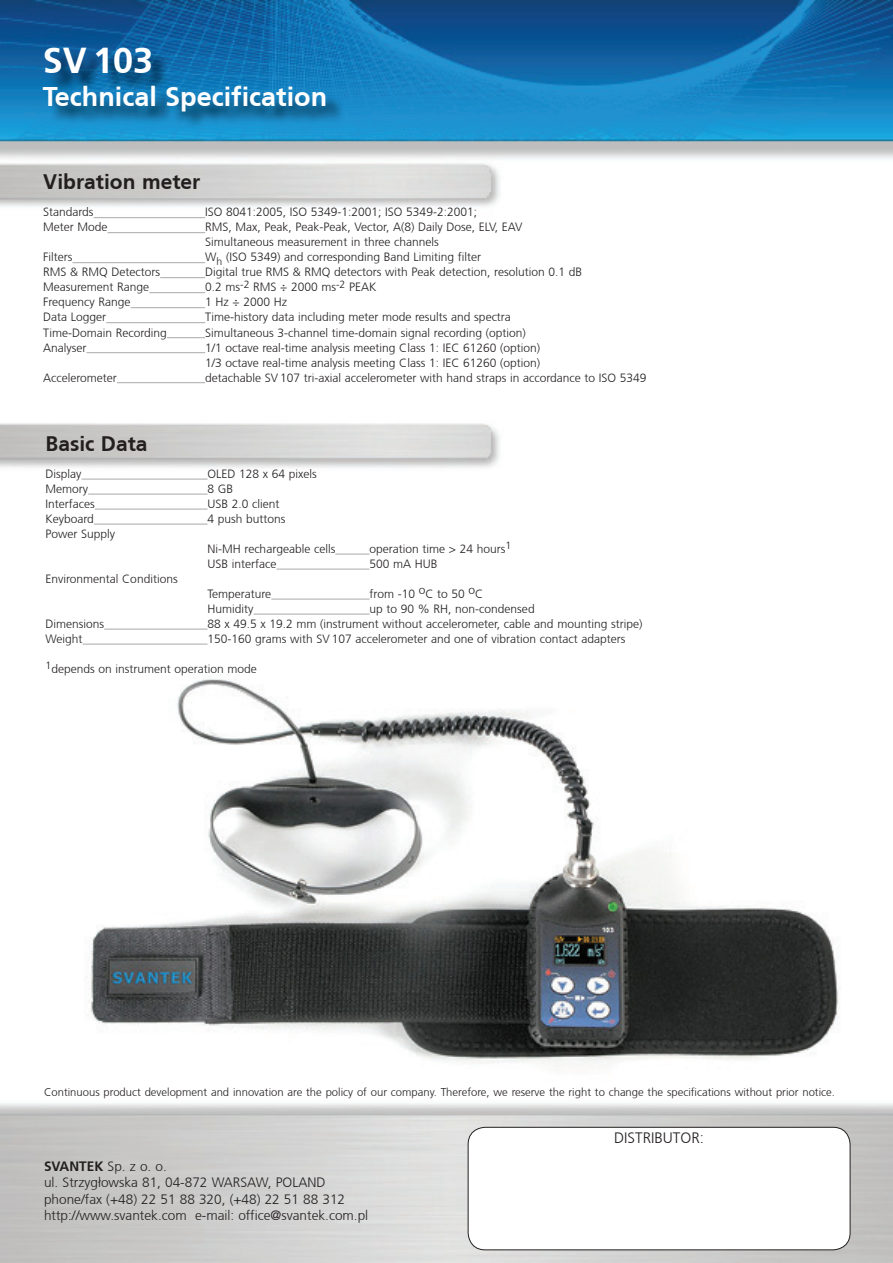
<style>
.page{position:relative;width:893px;height:1263px;background:#fff}
.page>*{position:absolute;margin:0;border:0;box-sizing:border-box;transform-origin:0 0}
.t1{font:700 36px "Frutiger CE";color:#fff}
.t2{font:700 27px "Frutiger CE";color:#fff}
.t3{font:700 21px "Frutiger CE";color:#231f20}
.t4{font:300 15.15px "Frutiger CE";color:#231f20}
.t5{font:300 13.65px/16.4px "Frutiger CE";color:#231f20}
.t6{font:300 12px/15px "Frutiger CE";color:#231f20}
.t7{font:300 11.25px "Frutiger CE";color:#231f20}
.s1{font-weight:700}
</style>
<div class="page">
<img style="left:0;top:0;width:893px;height:1263px">
<img style="left:46px;top:50px;width:298px;height:80px">
<div style="left:468px;top:1127px;width:382px;height:123px;background:#fff;border-radius:17px"></div>
<div style="left:468px;top:1127px;width:382px;height:123px;border:1px solid #231f20;border-radius:17px"></div>
<hr style="left:94px;top:217px;width:111px;height:1px;background:#a8a9ad">
<hr style="left:108px;top:232px;width:97px;height:1px;background:#a8a9ad">
<hr style="left:72px;top:262px;width:133px;height:1px;background:#a8a9ad">
<hr style="left:160px;top:277px;width:45px;height:1px;background:#a8a9ad">
<hr style="left:149px;top:292px;width:56px;height:1px;background:#a8a9ad">
<hr style="left:131px;top:307px;width:74px;height:1px;background:#a8a9ad">
<hr style="left:106px;top:322px;width:99px;height:1px;background:#a8a9ad">
<hr style="left:167px;top:337px;width:38px;height:1px;background:#a8a9ad">
<hr style="left:87px;top:352px;width:118px;height:1px;background:#a8a9ad">
<hr style="left:117px;top:382px;width:88px;height:1px;background:#a8a9ad">
<hr style="left:82px;top:479px;width:126px;height:1px;background:#a8a9ad">
<hr style="left:88px;top:494px;width:120px;height:1px;background:#a8a9ad">
<hr style="left:95px;top:509px;width:113px;height:1px;background:#a8a9ad">
<hr style="left:94px;top:524px;width:114px;height:1px;background:#a8a9ad">
<hr style="left:335px;top:554px;width:35px;height:1px;background:#a8a9ad">
<hr style="left:277px;top:569px;width:93px;height:1px;background:#a8a9ad">
<hr style="left:271px;top:599px;width:99px;height:1px;background:#a8a9ad">
<hr style="left:254px;top:614px;width:116px;height:1px;background:#a8a9ad">
<hr style="left:104px;top:629px;width:104px;height:1px;background:#a8a9ad">
<hr style="left:83px;top:644px;width:125px;height:1px;background:#a8a9ad">
<h1 class="t1" style="left:43px;top:39px;width:112px">SV 103</h1>
<h2 class="t2" style="left:43px;top:80px;width:286px">Technical Specification</h2>
<h3 class="t3" style="left:43px;top:170px;width:159px">Vibration meter</h3>
<p class="t6" style="left:43px;top:205px;width:52px">Standards</p>
<p class="t6" style="left:205px;top:205px;width:273px">ISO 8041:2005, ISO 5349-1:2001; ISO 5349-2:2001;</p>
<p class="t6" style="left:43px;top:220px;width:66px">Meter Mode</p>
<p class="t6" style="left:205px;top:220px;width:319px">RMS, Max, Peak, Peak-Peak, Vector, A(8) Daily Dose, ELV, EAV<br>Simultaneous measurement in three channels</p>
<p class="t6" style="left:43px;top:250px;width:31px">Filters</p>
<p class="t6" style="left:205px;top:250px;width:278px">W<sub>h</sub> (ISO 5349) and corresponding Band Limiting filter</p>
<p class="t6" style="left:43px;top:265px;width:119px">RMS &amp; RMQ Detectors</p>
<p class="t6" style="left:205px;top:265px;width:378px">Digital true RMS &amp; RMQ detectors with Peak detection, resolution 0.1 dB</p>
<p class="t6" style="left:43px;top:280px;width:108px">Measurement Range</p>
<p class="t6" style="left:205px;top:280px;width:173px">0.2 ms<sup>-2</sup> RMS ÷ 2000 ms<sup>-2</sup> PEAK</p>
<p class="t6" style="left:43px;top:295px;width:89px">Frequency Range</p>
<p class="t6" style="left:205px;top:295px;width:83px">1 Hz ÷ 2000 Hz</p>
<p class="t6" style="left:43px;top:310px;width:65px">Data Logger</p>
<p class="t6" style="left:205px;top:310px;width:307px">Time-history data including meter mode results and spectra</p>
<p class="t6" style="left:43px;top:325px;width:125px">Time-Domain Recording</p>
<p class="t6" style="left:205px;top:325px;width:322px">Simultaneous 3-channel time-domain signal recording (option)</p>
<p class="t6" style="left:43px;top:340px;width:45px">Analyser</p>
<p class="t6" style="left:205px;top:340px;width:336px">1/1 octave real-time analysis meeting Class 1: IEC 61260 (option)<br>1/3 octave real-time analysis meeting Class 1: IEC 61260 (option)</p>
<p class="t6" style="left:43px;top:370px;width:75px">Accelerometer</p>
<p class="t6" style="left:205px;top:370px;width:443px">detachable SV 107 tri-axial accelerometer with hand straps in accordance to ISO 5349</p>
<h3 class="t3" style="left:46px;top:431px;width:104px">Basic Data</h3>
<p class="t6" style="left:46px;top:466px;width:37px">Display</p>
<p class="t6" style="left:208px;top:466px;width:111px">OLED 128 x 64 pixels</p>
<p class="t6" style="left:46px;top:481px;width:44px">Memory</p>
<p class="t6" style="left:208px;top:481px;width:27px">8 GB</p>
<p class="t6" style="left:46px;top:496px;width:51px">Interfaces</p>
<p class="t6" style="left:208px;top:496px;width:74px">USB 2.0 client</p>
<p class="t6" style="left:46px;top:511px;width:50px">Keyboard</p>
<p class="t6" style="left:208px;top:511px;width:80px">4 push buttons</p>
<p class="t6" style="left:46px;top:526px;width:71px">Power Supply</p>
<p class="t6" style="left:208px;top:541px;width:129px">Ni-MH rechargeable cells</p>
<p class="t6" style="left:370px;top:541px;width:143px">operation time &gt; 24 hours<sup>1</sup></p>
<p class="t6" style="left:208px;top:556px;width:70px">USB interface</p>
<p class="t6" style="left:370px;top:556px;width:70px">500 mA HUB</p>
<p class="t6" style="left:46px;top:571px;width:134px">Environmental Conditions</p>
<p class="t6" style="left:208px;top:586px;width:65px">Temperature</p>
<p class="t6" style="left:370px;top:586px;width:115px">from -10 oC to 50 oC</p>
<p class="t6" style="left:208px;top:601px;width:47px">Humidity</p>
<p class="t6" style="left:370px;top:601px;width:167px">up to 90 % RH, non-condensed</p>
<p class="t6" style="left:46px;top:616px;width:60px">Dimensions</p>
<p class="t6" style="left:208px;top:616px;width:436px">88 x 49.5 x 19.2 mm (instrument without accelerometer, cable and mounting stripe)</p>
<p class="t6" style="left:46px;top:631px;width:39px">Weight</p>
<p class="t6" style="left:208px;top:631px;width:419px">150-160 grams with SV 107 accelerometer and one of vibration contact adapters</p>
<p class="t6" style="left:46px;top:661px;width:213px"><sup>1</sup>depends on instrument operation mode</p>
<p class="t7" style="left:44px;top:1085px;width:792px">Continuous product development and innovation are the policy of our company. Therefore, we reserve the right to change the specifications without prior notice.</p>
<p class="t5" style="left:44px;top:1158px;width:326px"><span class="s1">SVANTEK</span> Sp. z o. o.<br>ul. Strzyg³owska 81, 04-872 WARSAW, POLAND phone/fax (+48) 22 51 88 320, (+48) 22 51 88 312 http://www.svantek.com e-mail: office@svantek.com.pl</p>
<p class="t4" style="left:614px;top:1128px;width:91px">DISTRIBUTOR:</p>
</div>
